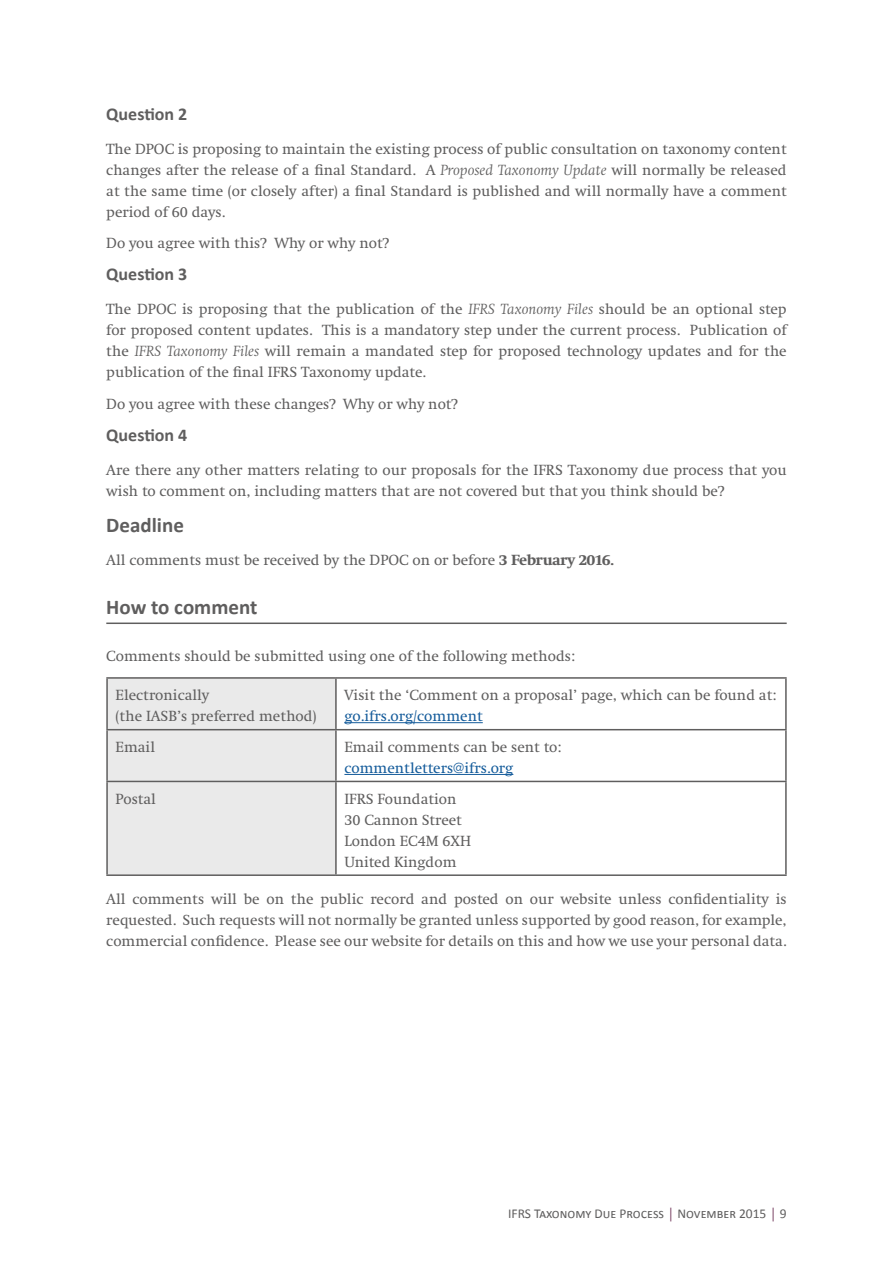
<style>
.page{position:relative;width:893px;height:1263px;background:#fff}
.page>*{position:absolute;margin:0;border:0;box-sizing:border-box;transform-origin:0 0}
.t1{font:700 21px "Calibri";color:#5f5e5e}
.t2{font:700 18px "Calibri";color:#5f5e5e}
.t3{font:15px/21px "Swift LT Pro";color:#5f5e5e;text-align:justify}
.t4{font:15px "Swift LT Pro";color:#155c9b}
.t5{font:13.5px "Calibri";color:#5f5e5e}
.s1{font-style:italic}
.s2{font-weight:800}
.s3{font-family:"Swift LT Pro";color:#783f61}
</style>
<div class="page">
<hr style="left:106px;top:622px;width:681px;height:2px;background:#5f5e5e">
<div style="left:108px;top:679px;width:227px;height:195px;background:#eaeaea"></div>
<hr style="left:106px;top:677px;width:230px;height:2px;background:#5f5e5e">
<hr style="left:106px;top:679px;width:2px;height:50px;background:#5f5e5e">
<hr style="left:336px;top:677px;width:451px;height:2px;background:#5f5e5e">
<hr style="left:335px;top:679px;width:2px;height:50px;background:#5f5e5e">
<hr style="left:785px;top:679px;width:2px;height:50px;background:#5f5e5e">
<hr style="left:106px;top:729px;width:230px;height:1px;background:#5f5e5e">
<hr style="left:106px;top:730px;width:2px;height:51px;background:#5f5e5e">
<hr style="left:336px;top:729px;width:451px;height:1px;background:#5f5e5e">
<hr style="left:335px;top:730px;width:2px;height:51px;background:#5f5e5e">
<hr style="left:785px;top:730px;width:2px;height:51px;background:#5f5e5e">
<hr style="left:106px;top:781px;width:230px;height:1px;background:#5f5e5e">
<hr style="left:106px;top:782px;width:2px;height:92px;background:#5f5e5e">
<hr style="left:336px;top:781px;width:451px;height:1px;background:#5f5e5e">
<hr style="left:335px;top:782px;width:2px;height:92px;background:#5f5e5e">
<hr style="left:785px;top:782px;width:2px;height:92px;background:#5f5e5e">
<hr style="left:106px;top:874px;width:230px;height:2px;background:#5f5e5e">
<hr style="left:336px;top:874px;width:451px;height:2px;background:#5f5e5e">
<hr style="left:344px;top:722px;width:139px;height:1px;background:#155c9b">
<hr style="left:344px;top:774px;width:169px;height:1px;background:#155c9b">
<p class="t2" style="left:106px;top:102px;width:83px">Question 2</p>
<p class="t3" style="left:106px;top:138px;width:682px">The DPOC is proposing to maintain the existing process of public consultation on taxonomy content changes after the release of a final Standard. A <span class="s1">Proposed Taxonomy Update</span> will normally be released at the same time (or closely after) a final Standard is published and will normally have a comment period of 60 days.</p>
<p class="t3" style="left:106px;top:233px;width:284px">Do you agree with this? Why or why not?</p>
<p class="t2" style="left:106px;top:263px;width:83px">Question 3</p>
<p class="t3" style="left:106px;top:299px;width:682px">The DPOC is proposing that the publication of the <span class="s1">IFRS Taxonomy Files</span> should be an optional step for proposed content updates. This is a mandatory step under the current process. Publication of the <span class="s1">IFRS Taxonomy Files</span> will remain a mandated step for proposed technology updates and for the publication of the final IFRS Taxonomy update.</p>
<p class="t3" style="left:106px;top:393px;width:353px">Do you agree with these changes? Why or why not?</p>
<p class="t2" style="left:106px;top:424px;width:83px">Question 4</p>
<p class="t3" style="left:106px;top:459px;width:682px">Are there any other matters relating to our proposals for the IFRS Taxonomy due process that you wish to comment on, including matters that are not covered but that you think should be?</p>
<h1 class="t1" style="left:106px;top:511px;width:79px">Deadline</h1>
<p class="t3" style="left:106px;top:550px;width:509px">All comments must be received by the DPOC on or before <span class="s2">3 February 2016.</span></p>
<h1 class="t1" style="left:106px;top:594px;width:153px">How to comment</h1>
<p class="t3" style="left:106px;top:645px;width:470px">Comments should be submitted using one of the following methods:</p>
<p class="t3" style="left:116px;top:685px;width:203px">Electronically<br>(the IASB’s preferred method)</p>
<p class="t3" style="left:344px;top:685px;width:433px">Visit the ‘Comment on a proposal’ page, which can be found at:</p>
<p class="t4" style="left:344px;top:707px;width:140px">go.ifrs.org/comment</p>
<p class="t3" style="left:116px;top:736px;width:41px">Email</p>
<p class="t3" style="left:344px;top:736px;width:218px">Email comments can be sent to:</p>
<p class="t4" style="left:344px;top:759px;width:170px">commentletters@ifrs.org</p>
<p class="t3" style="left:116px;top:788px;width:42px">Postal</p>
<p class="t3" style="left:344px;top:788px;width:128px;text-align:left">IFRS Foundation<br>30 Cannon Street<br>London EC4M 6XH<br>United Kingdom</p>
<p class="t3" style="left:106px;top:888px;width:682px">All comments will be on the public record and posted on our website unless confidentiality is requested. Such requests will not normally be granted unless supported by good reason, for example, commercial confidence. Please see our website for details on this and how we use your personal data.</p>
<p class="t5" style="left:508px;top:1205px;width:280px">IFRS Taxonomy Due Process <span class="s3">|</span> November 2015 <span class="s3">|</span> 9</p>
</div>
